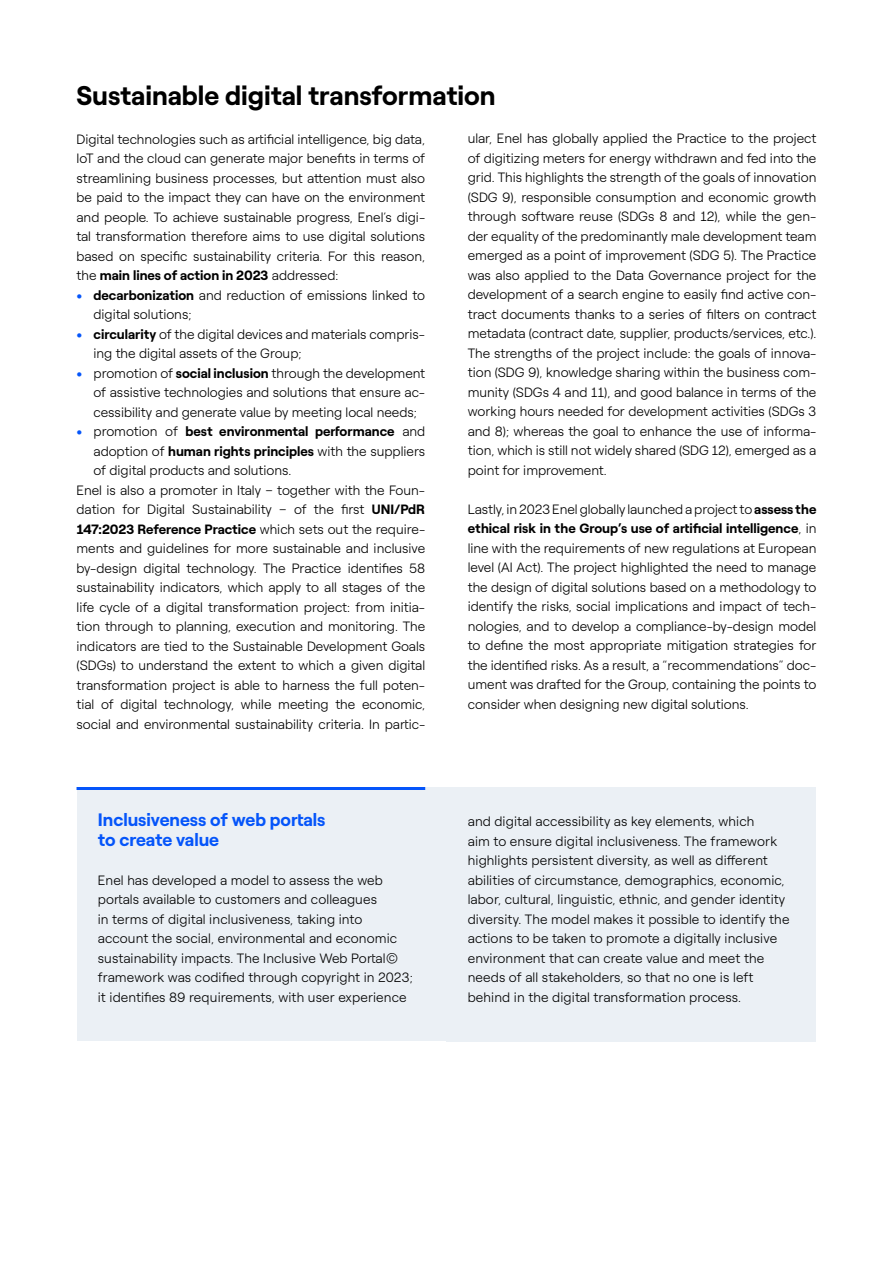
<style>
.page{position:relative;width:893px;height:1263px;background:#fff}
.page>*{position:absolute;margin:0;border:0;box-sizing:border-box;transform-origin:0 0}
.t1{font:700 27px "Roobert ENEL";color:#000}
.t2{font:700 18px/19.5px "Roobert ENEL";color:#0555fa}
.t3{font:300 13.5px/19.5px "Roobert ENEL";color:#000;text-align:justify}
.t4{font:700 13.5px "Roobert ENEL";color:#000}
.s1{font-weight:700}
.s2{font-weight:400;font-size:21px;color:#0555fa}
.s3{font-weight:300}
</style>
<div class="page">
<div style="left:77px;top:787px;width:369px;height:80px;background:#ebf0f5"></div>
<hr style="left:77px;top:787px;width:348px;height:3px;background:#0555fa">
<div style="left:77px;top:846px;width:369px;height:195px;background:#ebf0f5"></div>
<div style="left:446px;top:787px;width:370px;height:254px;background:#ebf0f5"></div>
<h1 class="t1" style="left:77px;top:74px;width:421px">Sustainable digital transformation</h1>
<p class="t3" style="left:77px;top:128px;width:350px">Digital technologies such as artificial intelligence, big data, IoT and the cloud can generate major benefits in terms of streamlining business processes, but attention must also be paid to the impact they can have on the environment and people. To achieve sustainable progress, Enel’s digi&shy;tal transformation therefore aims to use digital solutions based on specific sustainability criteria. For this reason, the <span class="s1">main lines of action in 2023</span> addressed:</p>
<p class="t3" style="left:94px;top:284px;width:333px;text-indent:-17px"><span class="s2">•</span> <span class="s1">decarbonization</span> and reduction of emissions linked to digital solutions;</p>
<p class="t3" style="left:94px;top:323px;width:333px;text-indent:-17px"><span class="s2">•</span> <span class="s1">circularity</span> of the digital devices and materials compris&shy;ing the digital assets of the Group;</p>
<p class="t3" style="left:94px;top:362px;width:333px;text-indent:-17px"><span class="s2">•</span> promotion of <span class="s1">social inclusion</span> through the development of assistive technologies and solutions that ensure ac&shy;cessibility and generate value by meeting local needs;</p>
<p class="t4" style="left:77px;top:421px;width:350px"><span class="s2">•</span> <span class="s3">promotion of</span> best environmental performance <span class="s3">and</span></p>
<p class="t3" style="left:94px;top:440px;width:333px">adoption of <span class="s1">human rights principles</span> with the suppliers</p>
<p class="t3" style="left:94px;top:460px;width:199px">of digital products and solutions.</p>
<p class="t3" style="left:77px;top:479px;width:350px">Enel is also a promoter in Italy – together with the Foun-</p>
<p class="t3" style="left:77px;top:499px;width:350px">dation for Digital Sustainability – of the first <span class="s1">UNI/PdR</span></p>
<p class="t4" style="left:77px;top:518px;width:350px">147:2023 Reference Practice <span class="s3">which sets out the require-</span></p>
<p class="t3" style="left:77px;top:538px;width:350px">ments and guidelines for more sustainable and inclusive</p>
<p class="t3" style="left:77px;top:557px;width:350px">by-design digital technology. The Practice identifies 58</p>
<p class="t3" style="left:77px;top:577px;width:350px">sustainability indicators, which apply to all stages of the</p>
<p class="t3" style="left:77px;top:596px;width:350px">life cycle of a digital transformation project: from initia-</p>
<p class="t3" style="left:77px;top:615px;width:350px">tion through to planning, execution and monitoring. The</p>
<p class="t3" style="left:77px;top:635px;width:350px">indicators are tied to the Sustainable Development Goals</p>
<p class="t3" style="left:77px;top:654px;width:350px">(SDGs) to understand the extent to which a given digital</p>
<p class="t3" style="left:77px;top:674px;width:350px">transformation project is able to harness the full poten-</p>
<p class="t3" style="left:77px;top:693px;width:350px">tial of digital technology, while meeting the economic,</p>
<p class="t3" style="left:77px;top:713px;width:350px">social and environmental sustainability criteria. In partic-</p>
<p class="t3" style="left:468px;top:128px;width:350px">ular, Enel has globally applied the Practice to the project of digitizing meters for energy withdrawn and fed into the grid. This highlights the strength of the goals of innovation (SDG 9), responsible consumption and economic growth through software reuse (SDGs 8 and 12), while the gen&shy;der equality of the predominantly male development team emerged as a point of improvement (SDG 5). The Practice was also applied to the Data Governance project for the development of a search engine to easily find active con&shy;tract documents thanks to a series of filters on contract metadata (contract date, supplier, products/services, etc.).<br>The strengths of the project include: the goals of innova&shy;tion (SDG 9), knowledge sharing within the business com&shy;munity (SDGs 4 and 11), and good balance in terms of the working hours needed for development activities (SDGs 3 and 8); whereas the goal to enhance the use of informa&shy;tion, which is still not widely shared (SDG 12), emerged as a point for improvement.</p>
<p class="t3" style="left:468px;top:498px;width:350px">Lastly, in 2023 Enel globally launched a project to <span class="s1">assess the ethical risk in the Group’s use of artificial intelligence</span>, in line with the requirements of new regulations at European level (AI Act). The project highlighted the need to manage the design of digital solutions based on a methodology to identify the risks, social implications and impact of tech&shy;nologies, and to develop a compliance-by-design model to define the most appropriate mitigation strategies for the identified risks. As a result, a “recommendations” doc&shy;ument was drafted for the Group, containing the points to consider when designing new digital solutions.</p>
<h2 class="t2" style="left:98px;top:808px;width:229px">Inclusiveness of web portals to create value</h2>
<p class="t3" style="left:98px;top:869px;width:316px;text-align:left">Enel has developed a model to assess the web portals available to customers and colleagues<br>in terms of digital inclusiveness, taking into account the social, environmental and economic sustainability impacts. The Inclusive Web Portal© framework was codified through copyright in 2023; it identifies 89 requirements, with user experience</p>
<p class="t3" style="left:468px;top:811px;width:323px;text-align:left">and digital accessibility as key elements, which<br>aim to ensure digital inclusiveness. The framework highlights persistent diversity, as well as different abilities of circumstance, demographics, economic, labor, cultural, linguistic, ethnic, and gender identity diversity. The model makes it possible to identify the actions to be taken to promote a digitally inclusive environment that can create value and meet the needs of all stakeholders, so that no one is left behind in the digital transformation process.</p>
</div>
